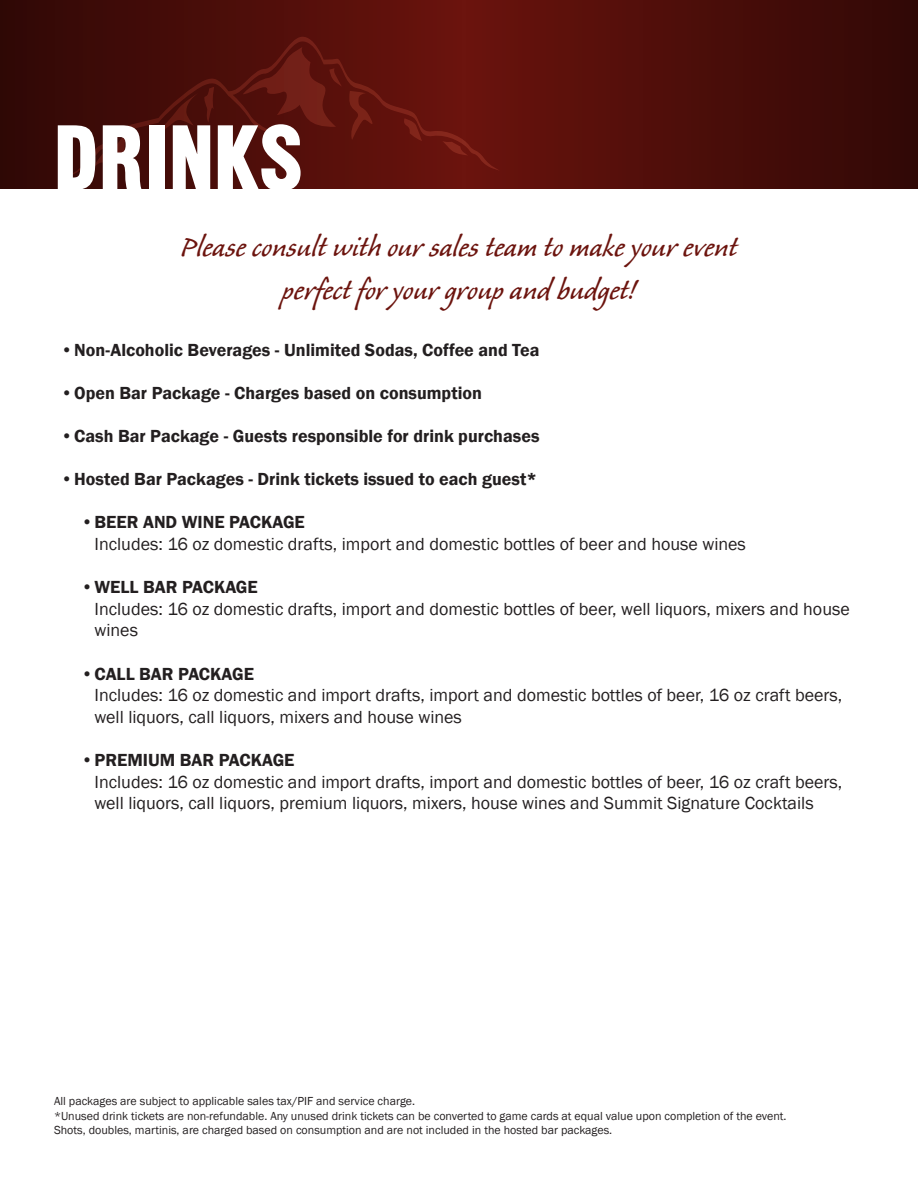
<style>
.page{position:relative;width:918px;height:1188px;background:#fff}
.page>*{position:absolute;margin:0;border:0;box-sizing:border-box;transform-origin:0 0}
.t1{font:90px "Gothic Thirteen Std";color:#fff}
.t2{font:36px/43.2px "Caliban";color:#6c140e;text-align:center}
.t3{font:18px/21.6px "Franklin Gothic";color:#231f20}
.t4{font:600 18px "Franklin Gothic";color:#231f20}
.t5{font:12px/14.4px "Franklin Gothic";color:#231f20}
</style>
<div class="page">
<svg style="left:0;top:0;width:918px;height:189px"></svg>
<svg style="left:68px;top:37px;width:432px;height:139px"></svg>
<svg style="left:243px;top:47px;width:99px;height:81px"></svg>
<svg style="left:348px;top:91px;width:27px;height:49px"></svg>
<svg style="left:402px;top:118px;width:20px;height:23px"></svg>
<svg style="left:442px;top:141px;width:26px;height:14px"></svg>
<svg style="left:158px;top:87px;width:56px;height:44px"></svg>
<svg style="left:92px;top:134px;width:34px;height:36px"></svg>
<h1 class="t1" style="left:54px;top:102px;width:252px">DRINKS</h1>
<h2 class="t2" style="left:181px;top:227px;width:558px">Please consult with our sales team to make your event perfect for your group and budget!</h2>
<p class="t4" style="left:61px;top:338px;width:480px">•Non-Alcoholic Beverages - Unlimited Sodas, Coffee and Tea</p>
<p class="t4" style="left:61px;top:382px;width:423px">•Open Bar Package - Charges based on consumption</p>
<p class="t4" style="left:61px;top:425px;width:480px">•Cash Bar Package - Guests responsible for drink purchases</p>
<p class="t4" style="left:61px;top:468px;width:478px">•Hosted Bar Packages - Drink tickets issued to each guest*</p>
<p class="t4" style="left:81px;top:511px;width:225px">•BEER AND WINE PACKAGE</p>
<p class="t3" style="left:94px;top:534px;width:653px">Includes: 16 oz domestic drafts, import and domestic bottles of beer and house wines</p>
<p class="t4" style="left:81px;top:576px;width:178px">•WELL BAR PACKAGE</p>
<p class="t3" style="left:94px;top:598px;width:757px">Includes: 16 oz domestic drafts, import and domestic bottles of beer, well liquors, mixers and house wines</p>
<p class="t4" style="left:81px;top:662px;width:174px">•CALL BAR PACKAGE</p>
<p class="t3" style="left:94px;top:685px;width:749px">Includes: 16 oz domestic and import drafts, import and domestic bottles of beer, 16 oz craft beers, well liquors, call liquors, mixers and house wines</p>
<p class="t4" style="left:81px;top:749px;width:215px">•PREMIUM BAR PACKAGE</p>
<p class="t3" style="left:94px;top:771px;width:749px">Includes: 16 oz domestic and import drafts, import and domestic bottles of beer, 16 oz craft beers, well liquors, call liquors, premium liquors, mixers, house wines and Summit Signature Cocktails</p>
<p class="t5" style="left:54px;top:1094px;width:734px">All packages are subject to applicable sales tax/PIF and service charge.<br>*Unused drink tickets are non-refundable. Any unused drink tickets can be converted to game cards at equal value upon completion of the event.<br>Shots, doubles, martinis, are charged based on consumption and are not included in the hosted bar packages.</p>
</div>
